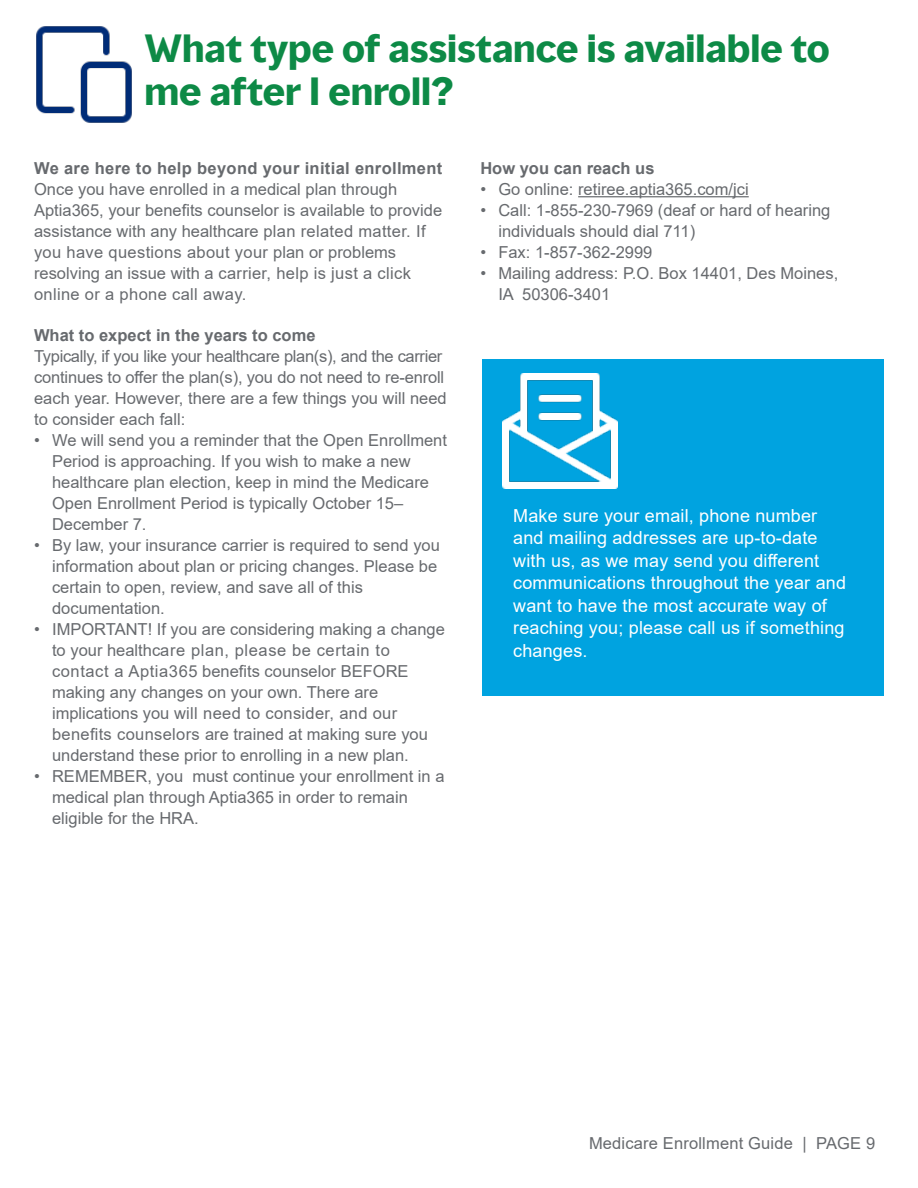
<style>
.page{position:relative;width:918px;height:1188px;background:#fff}
.page>*{position:absolute;margin:0;border:0;box-sizing:border-box;transform-origin:0 0}
.BODY{font:700 36px/43.2px "MMC Display";color:#0d8a46}
.BODY-2{font:18px/22.5px "Arial";letter-spacing:.01em;color:#fff}
.BODY-3{font:16.5px/21px "Arial";color:#676a6e}
.black_subs{font:700 16.5px "Arial";letter-spacing:.02em;color:#676a6e}
.BODY-4{font:700 16.5px "Arial";color:#676a6e}
.black_subs-2{font:700 16.5px "Arial";color:#676a6e}
</style>
<div class="page">
<hr style="left:578px;top:196px;width:171px;height:1px;background:#676a6e">
<div style="left:482px;top:359px;width:401px;height:337px;background:#00a3e0"></div>
<img style="left:503px;top:374px;width:114px;height:114px">
<img style="left:36px;top:26px;width:96px;height:97px">
<p class="BODY" style="left:145px;top:28px;width:687px">What type of assistance is available to me after I enroll?</p>
<p class="black_subs" style="left:34px;top:157px;width:410px">We are here to help beyond your initial enrollment</p>
<p class="BODY-3" style="left:34px;top:179px;width:410px">Once you have enrolled in a medical plan through Aptia365, your benefits counselor is available to provide assistance with any healthcare plan related matter. If you have questions about your plan or problems resolving an issue with a carrier, help is just a click online or a phone call away.</p>
<p class="BODY-4" style="left:34px;top:324px;width:283px">What to expect in the years to come</p>
<p class="BODY-3" style="left:34px;top:346px;width:414px">Typically, if you like your healthcare plan(s), and the carrier continues to offer the plan(s), you do not need to re-enroll each year. However, there are a few things you will need to consider each fall:</p>
<p class="BODY-3" style="left:52px;top:430px;width:396px;text-indent:-18px">• We will send you a reminder that the Open Enrollment Period is approaching. If you wish to make a new healthcare plan election, keep in mind the Medicare Open Enrollment Period is typically October 15– December 7.</p>
<p class="BODY-3" style="left:52px;top:535px;width:389px;text-indent:-18px">• By law, your insurance carrier is required to send you information about plan or pricing changes. Please be certain to open, review, and save all of this documentation.</p>
<p class="BODY-3" style="left:52px;top:619px;width:394px;text-indent:-18px">• IMPORTANT! If you are considering making a change to your healthcare plan, please be certain to contact a Aptia365 benefits counselor BEFORE making any changes on your own. There are implications you will need to consider, and our benefits counselors are trained at making sure you understand these prior to enrolling in a new plan.</p>
<p class="BODY-3" style="left:52px;top:766px;width:394px;text-indent:-18px">• REMEMBER, you must continue your enrollment in a medical plan through Aptia365 in order to remain eligible for the HRA.</p>
<p class="black_subs-2" style="left:480px;top:157px;width:176px">How you can reach us</p>
<p class="BODY-3" style="left:480px;top:179px;width:270px">• Go online: retiree.aptia365.com/jci</p>
<p class="BODY-3" style="left:498px;top:200px;width:333px;text-indent:-18px">• Call: 1-855-230-7969 (deaf or hard of hearing individuals should dial 711)</p>
<p class="BODY-3" style="left:480px;top:242px;width:174px">• Fax: 1-857-362-2999</p>
<p class="BODY-3" style="left:498px;top:263px;width:341px;text-indent:-18px">• Mailing address: P.O. Box 14401, Des Moines,<br>IA 50306-3401</p>
<p class="BODY-2" style="left:513px;top:504px;width:334px">Make sure your email, phone number and mailing addresses are up-to-date with us, as we may send you different communications throughout the year and want to have the most accurate way of reaching you; please call us if something changes.</p>
<p class="BODY-3" style="left:589px;top:1132px;width:288px">Medicare Enrollment Guide | PAGE 9</p>
</div>
